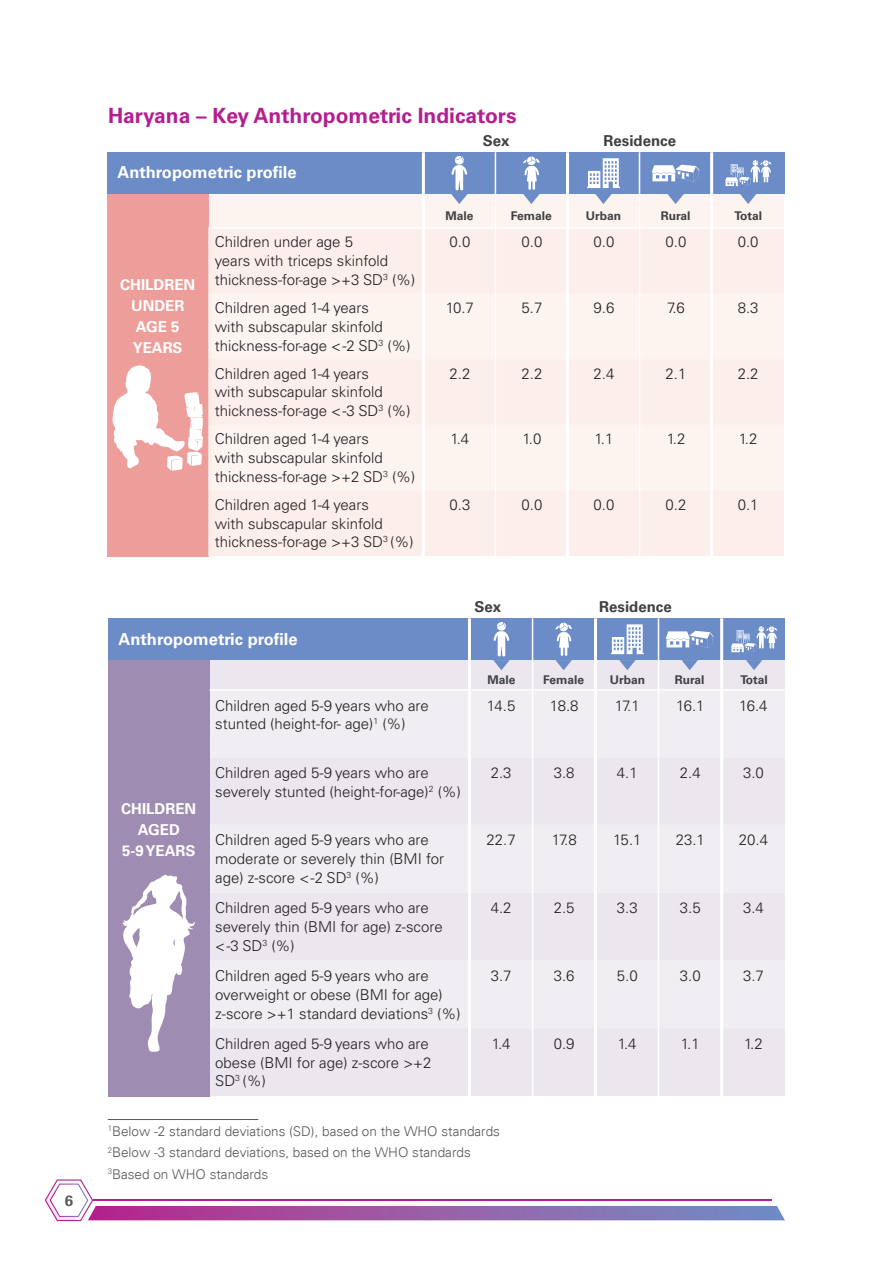
<style>
.page{position:relative;width:893px;height:1263px;background:#fff}
.page>*{position:absolute;margin:0;border:0;box-sizing:border-box;transform-origin:0 0}
.t1{font:700 21px "Univers LT Pro 65";color:#b41e8e}
.t2{font:700 16.5px "Univers LT Pro 65";color:#fff}
.t3{font:300 15px/18.8px "Univers LT Pro 45";color:#231f20}
.t4{font:700 15px/21px "Univers LT Pro 65";color:#fff;text-align:center}
.t5{font:700 15px "Univers LT Pro 65";color:#404041}
.t6{font:700 15px "Univers 65";color:#58595b}
.t7{font:300 13.5px/21.6px "Univers";color:#58595b}
.t8{font:700 12px "Univers LT Pro 65";color:#404041}
</style>
<div class="page">
<svg style="left:45px;top:1179px;width:740px;height:42px"></svg>
<hr style="left:93px;top:1199px;width:678px;height:2px;background:#b41e8e">
<div style="left:207px;top:659px;width:578px;height:31px;background:#ece7ef"></div>
<div style="left:210px;top:691px;width:575px;height:66px;background:#f1eef3"></div>
<div style="left:210px;top:757px;width:575px;height:339px;background:#ece7ef"></div>
<div style="left:108px;top:659px;width:102px;height:437px;background:#9f8cb2"></div>
<div style="left:108px;top:618px;width:362px;height:42px;background:#6c8cc7"></div>
<div style="left:470px;top:618px;width:63px;height:42px;background:#6c8cc7"></div>
<div style="left:533px;top:618px;width:63px;height:42px;background:#6c8cc7"></div>
<div style="left:596px;top:618px;width:63px;height:42px;background:#6c8cc7"></div>
<svg style="left:619px;top:660px;width:17px;height:10px"></svg>
<div style="left:659px;top:618px;width:63px;height:42px;background:#6c8cc7"></div>
<svg style="left:682px;top:660px;width:16px;height:10px"></svg>
<div style="left:722px;top:618px;width:63px;height:42px;background:#6c8cc7"></div>
<svg style="left:746px;top:660px;width:16px;height:10px"></svg>
<svg style="left:493px;top:622px;width:17px;height:48px"></svg>
<svg style="left:555px;top:623px;width:17px;height:47px"></svg>
<svg style="left:611px;top:624px;width:33px;height:30px"></svg>
<svg style="left:666px;top:630px;width:48px;height:18px"></svg>
<svg style="left:731px;top:626px;width:46px;height:26px"></svg>
<hr style="left:594px;top:618px;width:3px;height:479px;background:#fff">
<hr style="left:532px;top:618px;width:1px;height:479px;background:#fff">
<hr style="left:658px;top:618px;width:1px;height:479px;background:#fff">
<hr style="left:720px;top:618px;width:3px;height:479px;background:#fff">
<hr style="left:468px;top:618px;width:3px;height:479px;background:#fff">
<hr style="left:209px;top:689px;width:576px;height:2px;background:#fff">
<svg style="left:122px;top:875px;width:73px;height:177px"></svg>
<div style="left:206px;top:194px;width:578px;height:35px;background:#fdf3ef"></div>
<div style="left:107px;top:194px;width:101px;height:362px;background:#ee9e9a"></div>
<div style="left:208px;top:229px;width:576px;height:327px;background:#fceeea"></div>
<div style="left:208px;top:293px;width:576px;height:197px;background:#fdf3ef"></div>
<svg style="left:112px;top:365px;width:91px;height:106px"></svg>
<div style="left:107px;top:152px;width:316px;height:42px;background:#6c8cc7"></div>
<div style="left:423px;top:152px;width:72px;height:42px;background:#6c8cc7"></div>
<div style="left:495px;top:152px;width:73px;height:42px;background:#6c8cc7"></div>
<div style="left:568px;top:152px;width:71px;height:42px;background:#6c8cc7"></div>
<svg style="left:595px;top:194px;width:17px;height:10px"></svg>
<div style="left:639px;top:152px;width:73px;height:42px;background:#6c8cc7"></div>
<svg style="left:667px;top:194px;width:17px;height:10px"></svg>
<div style="left:712px;top:152px;width:72px;height:42px;background:#6c8cc7"></div>
<svg style="left:740px;top:194px;width:16px;height:10px"></svg>
<svg style="left:451px;top:156px;width:17px;height:48px"></svg>
<svg style="left:523px;top:156px;width:17px;height:48px"></svg>
<svg style="left:587px;top:158px;width:33px;height:30px"></svg>
<svg style="left:652px;top:164px;width:48px;height:18px"></svg>
<svg style="left:725px;top:160px;width:46px;height:26px"></svg>
<hr style="left:566px;top:152px;width:3px;height:404px;background:#fff">
<hr style="left:495px;top:152px;width:1px;height:404px;background:#fff">
<hr style="left:639px;top:152px;width:1px;height:404px;background:#fff">
<hr style="left:710px;top:152px;width:3px;height:404px;background:#fff">
<hr style="left:422px;top:152px;width:3px;height:404px;background:#fff">
<hr style="left:208px;top:227px;width:576px;height:2px;background:#fff">
<hr style="left:108px;top:1119px;width:150px;height:1px;background:#58595b">
<p class="t6" style="left:65px;top:1191px;width:10px">6</p>
<h1 class="t1" style="left:108px;top:108px;width:410px">Haryana – Key Anthropometric Indicators</h1>
<p class="t2" style="left:117px;top:167px;width:181px">Anthropometric profile</p>
<p class="t5" style="left:483px;top:135px;width:28px">Sex</p>
<p class="t5" style="left:603px;top:135px;width:74px">Residence</p>
<p class="t8" style="left:445px;top:212px;width:30px">Male</p>
<p class="t8" style="left:511px;top:212px;width:43px">Female</p>
<p class="t8" style="left:586px;top:212px;width:37px">Urban</p>
<p class="t8" style="left:661px;top:212px;width:31px">Rural</p>
<p class="t8" style="left:734px;top:212px;width:29px">Total</p>
<p class="t4" style="left:120px;top:276px;width:77px">CHILDREN<br>UNDER<br>AGE 5<br>YEARS</p>
<p class="t3" style="left:215px;top:234px;width:202px">Children under age 5<br>years with triceps skinfold thickness-for-age &gt;+3 SD<sup>3</sup> (%)</p>
<p class="t3" style="left:449px;top:234px;width:22px">0.0</p>
<p class="t3" style="left:522px;top:234px;width:22px">0.0</p>
<p class="t3" style="left:594px;top:234px;width:22px">0.0</p>
<p class="t3" style="left:666px;top:234px;width:22px">0.0</p>
<p class="t3" style="left:738px;top:234px;width:22px">0.0</p>
<p class="t3" style="left:215px;top:300px;width:198px">Children aged 1-4 years<br>with subscapular skinfold thickness-for-age &lt; -2 SD<sup>3</sup> (%)</p>
<p class="t3" style="left:446px;top:300px;width:30px">10.7</p>
<p class="t3" style="left:522px;top:300px;width:22px">5.7</p>
<p class="t3" style="left:594px;top:300px;width:22px">9.6</p>
<p class="t3" style="left:667px;top:300px;width:19px">7.6</p>
<p class="t3" style="left:738px;top:300px;width:22px">8.3</p>
<p class="t3" style="left:215px;top:366px;width:198px">Children aged 1-4 years<br>with subscapular skinfold thickness-for-age &lt; -3 SD<sup>3</sup> (%)</p>
<p class="t3" style="left:449px;top:366px;width:22px">2.2</p>
<p class="t3" style="left:522px;top:366px;width:22px">2.2</p>
<p class="t3" style="left:594px;top:366px;width:22px">2.4</p>
<p class="t3" style="left:666px;top:366px;width:22px">2.1</p>
<p class="t3" style="left:738px;top:366px;width:22px">2.2</p>
<p class="t3" style="left:215px;top:431px;width:202px">Children aged 1-4 years<br>with subscapular skinfold thickness-for-age &gt;+2 SD<sup>3</sup> (%)</p>
<p class="t3" style="left:451px;top:431px;width:20px">1.4</p>
<p class="t3" style="left:523px;top:431px;width:20px">1.0</p>
<p class="t3" style="left:595px;top:431px;width:20px">1.1</p>
<p class="t3" style="left:667px;top:431px;width:20px">1.2</p>
<p class="t3" style="left:739px;top:431px;width:20px">1.2</p>
<p class="t3" style="left:215px;top:497px;width:200px">Children aged 1-4 years<br>with subscapular skinfold thickness-for-age &gt;+3 SD<sup>3</sup> (%)</p>
<p class="t3" style="left:449px;top:497px;width:22px">0.3</p>
<p class="t3" style="left:522px;top:497px;width:22px">0.0</p>
<p class="t3" style="left:594px;top:497px;width:22px">0.0</p>
<p class="t3" style="left:666px;top:497px;width:22px">0.2</p>
<p class="t3" style="left:738px;top:497px;width:22px">0.1</p>
<p class="t5" style="left:475px;top:602px;width:28px">Sex</p>
<p class="t5" style="left:599px;top:602px;width:74px">Residence</p>
<p class="t2" style="left:119px;top:633px;width:181px">Anthropometric profile</p>
<p class="t8" style="left:487px;top:675px;width:30px">Male</p>
<p class="t8" style="left:543px;top:675px;width:43px">Female</p>
<p class="t8" style="left:610px;top:675px;width:37px">Urban</p>
<p class="t8" style="left:675px;top:675px;width:31px">Rural</p>
<p class="t8" style="left:740px;top:675px;width:29px">Total</p>
<p class="t4" style="left:121px;top:800px;width:77px">CHILDREN<br>AGED<br>5-9 YEARS</p>
<p class="t3" style="left:215px;top:698px;width:215px">Children aged 5-9 years who are stunted (height-for- age)<sup>1</sup> (%)</p>
<p class="t3" style="left:487px;top:698px;width:30px">14.5</p>
<p class="t3" style="left:550px;top:698px;width:30px">18.8</p>
<p class="t3" style="left:615px;top:698px;width:26px">17.1</p>
<p class="t3" style="left:676px;top:698px;width:30px">16.1</p>
<p class="t3" style="left:739px;top:698px;width:30px">16.4</p>
<p class="t3" style="left:215px;top:765px;width:247px">Children aged 5-9 years who are severely stunted (height-for-age)<sup>2</sup> (%)</p>
<p class="t3" style="left:491px;top:765px;width:22px">2.3</p>
<p class="t3" style="left:554px;top:765px;width:22px">3.8</p>
<p class="t3" style="left:617px;top:765px;width:22px">4.1</p>
<p class="t3" style="left:680px;top:765px;width:22px">2.4</p>
<p class="t3" style="left:743px;top:765px;width:22px">3.0</p>
<p class="t3" style="left:215px;top:832px;width:230px">Children aged 5-9 years who are moderate or severely thin (BMI for age) z-score &lt; -2 SD<sup>3</sup> (%)</p>
<p class="t3" style="left:486px;top:832px;width:31px">22.7</p>
<p class="t3" style="left:552px;top:832px;width:26px">17.8</p>
<p class="t3" style="left:613px;top:832px;width:30px">15.1</p>
<p class="t3" style="left:676px;top:832px;width:31px">23.1</p>
<p class="t3" style="left:739px;top:832px;width:31px">20.4</p>
<p class="t3" style="left:215px;top:900px;width:229px">Children aged 5-9 years who are severely thin (BMI for age) z-score &lt; -3 SD<sup>3</sup> (%)</p>
<p class="t3" style="left:491px;top:900px;width:22px">4.2</p>
<p class="t3" style="left:554px;top:900px;width:22px">2.5</p>
<p class="t3" style="left:617px;top:900px;width:22px">3.3</p>
<p class="t3" style="left:680px;top:900px;width:22px">3.5</p>
<p class="t3" style="left:743px;top:900px;width:22px">3.4</p>
<p class="t3" style="left:215px;top:968px;width:247px">Children aged 5-9 years who are overweight or obese (BMI for age) z-score &gt;+1 standard deviations<sup>3</sup> (%)</p>
<p class="t3" style="left:491px;top:968px;width:22px">3.7</p>
<p class="t3" style="left:554px;top:968px;width:22px">3.6</p>
<p class="t3" style="left:617px;top:968px;width:22px">5.0</p>
<p class="t3" style="left:680px;top:968px;width:22px">3.0</p>
<p class="t3" style="left:743px;top:968px;width:22px">3.7</p>
<p class="t3" style="left:215px;top:1036px;width:218px">Children aged 5-9 years who are obese (BMI for age) z-score &gt;+2<br>SD<sup>3</sup> (%)</p>
<p class="t3" style="left:492px;top:1036px;width:20px">1.4</p>
<p class="t3" style="left:554px;top:1036px;width:22px">0.9</p>
<p class="t3" style="left:618px;top:1036px;width:20px">1.4</p>
<p class="t3" style="left:681px;top:1036px;width:20px">1.1</p>
<p class="t3" style="left:744px;top:1036px;width:20px">1.2</p>
<p class="t7" style="left:108px;top:1120px;width:394px"><sup>1</sup>Below -2 standard deviations (SD), based on the WHO standards<br><sup>2</sup>Below -3 standard deviations, based on the WHO standards<br><sup>3</sup>Based on WHO standards</p>
</div>
